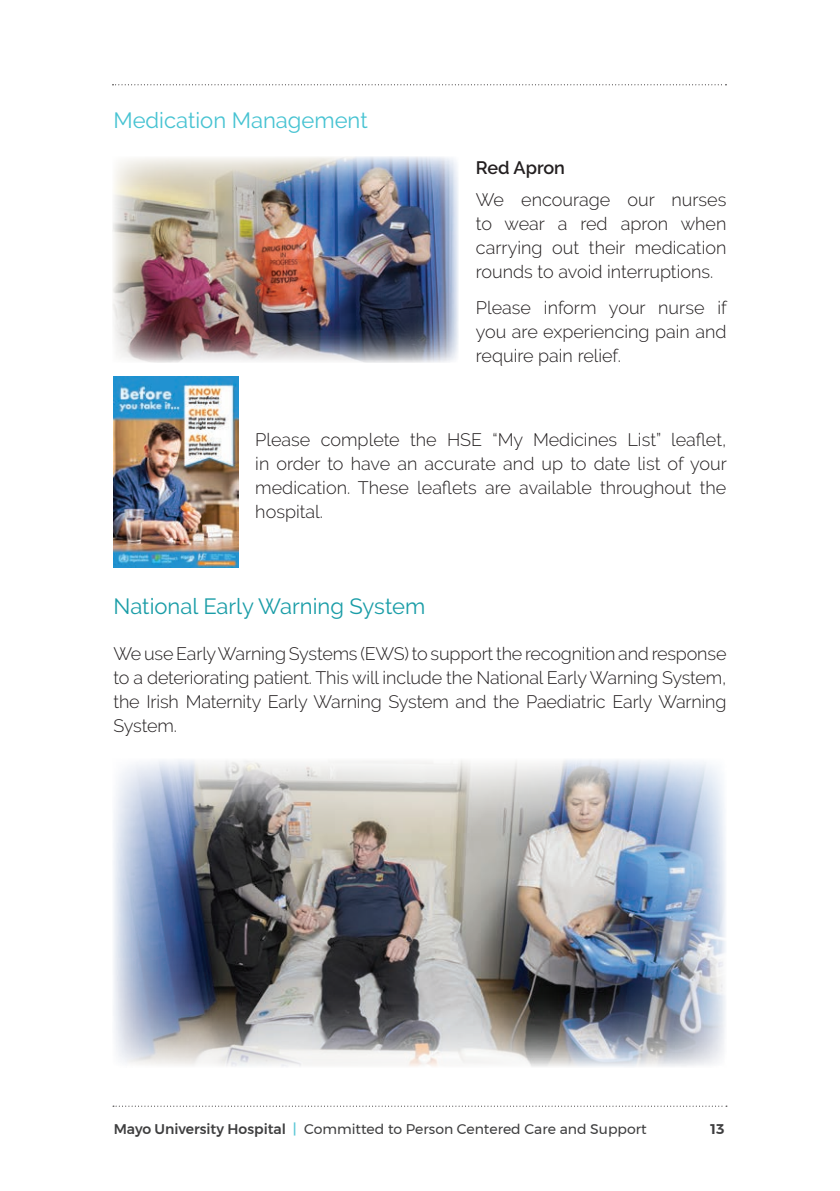
<style>
.page{position:relative;width:840px;height:1191px;background:#fff}
.page>*{position:absolute;margin:0;border:0;box-sizing:border-box;transform-origin:0 0}
.t1{font:22px "Raleway";color:#1a9da7}
.t2{font:22px "Raleway";color:#47c3d2}
.t3{font:300 18px/24px "Raleway";color:#231f20;text-align:justify}
.t4{font:600 18px "Raleway";color:#231f20}
.t5{font:14px "Montserrat";color:#3e3e3f}
.t6{font:600 14px "Montserrat";color:#3e3e3f}
.s1{font-weight:500}
.s2{font-weight:500;color:#5dc8d6}
</style>
<div class="page">
<svg style="left:112px;top:84px;width:614px;height:1px"></svg>
<svg style="left:113px;top:1105px;width:613px;height:1px"></svg>
<img style="left:112px;top:157px;width:346px;height:206px">
<img style="left:113px;top:376px;width:125px;height:191px">
<img style="left:113px;top:760px;width:613px;height:307px">
<p class="t2" style="left:113px;top:108px;width:255px">Medication Management</p>
<p class="t4" style="left:475px;top:157px;width:90px">Red Apron</p>
<p class="t3" style="left:475px;top:188px;width:252px">We encourage our nurses to wear a red apron when carrying out their medication rounds to avoid interruptions.</p>
<p class="t3" style="left:475px;top:296px;width:252px">Please inform your nurse if you are experiencing pain and require pain relief.</p>
<p class="t3" style="left:255px;top:428px;width:473px">Please complete the HSE “My Medicines List” leaflet, in order to have an accurate and up to date list of your medication. These leaflets are available throughout the hospital.</p>
<p class="t1" style="left:113px;top:593px;width:313px">National Early Warning System</p>
<p class="t3" style="left:113px;top:641px;width:614px">We use Early Warning Systems (EWS) to support the recognition and response to a deteriorating patient. This will include the National Early Warning System, the Irish Maternity Early Warning System and the Paediatric Early Warning System.</p>
<p class="t5" style="left:114px;top:1118px;width:534px"><span class="s1">Mayo University Hospital</span> <span class="s2">|</span> Committed to Person Centered Care and Support</p>
<p class="t6" style="left:710px;top:1118px;width:15px">13</p>
</div>
